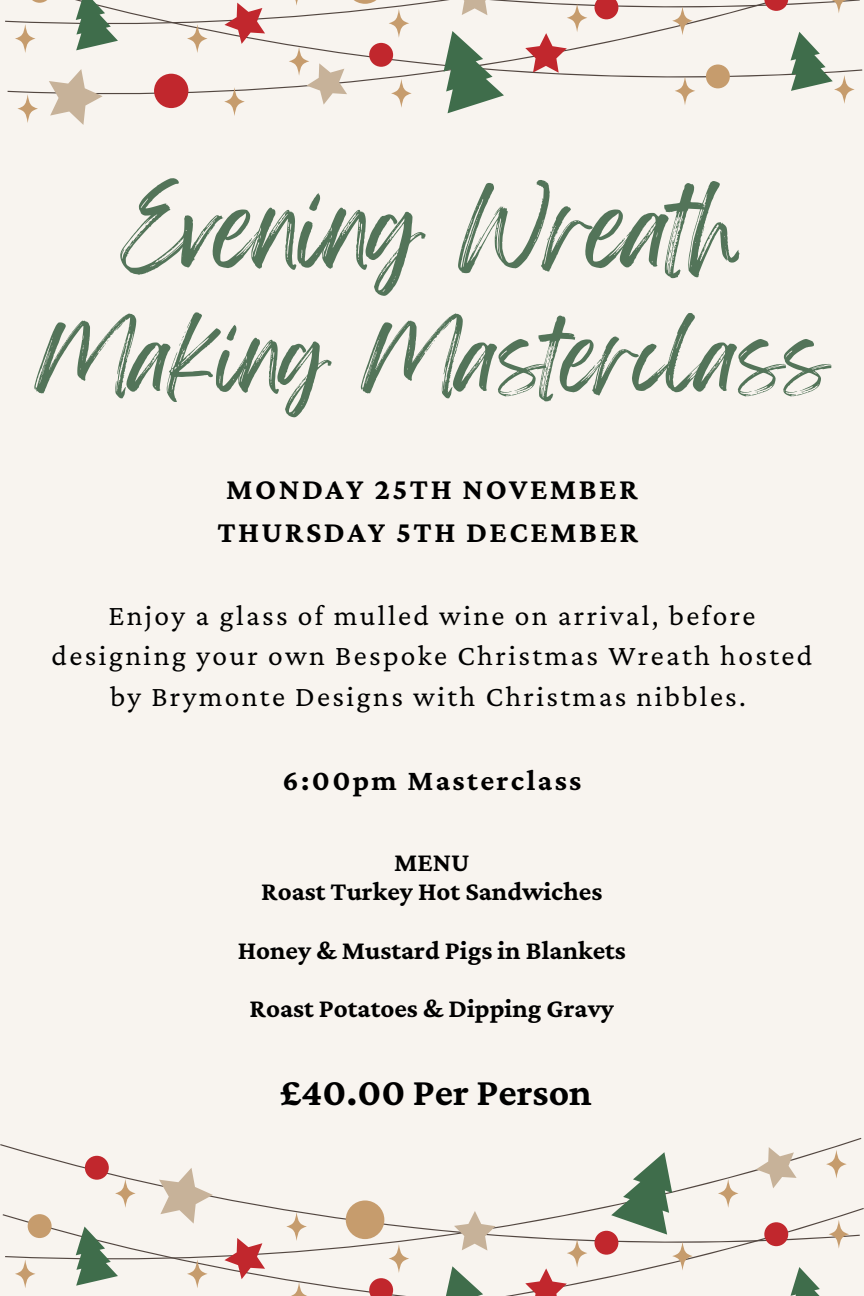
<style>
.page{position:relative;width:864px;height:1296px;background:#f8f4ef}
.page>*{position:absolute;margin:0;border:0;box-sizing:border-box;transform-origin:0 0}
.t1{font:91.8px "Feeling Passionate";color:#537459}
.t2{font:82.8px "Feeling Passionate";color:#537459}
.t3{font:700 39.3px "Crimson Pro";color:#000}
.t4{font:700 30.6px/42.6px "Crimson Pro";letter-spacing:.08em;color:#000}
.t5{font:700 29.7px "Crimson Pro";letter-spacing:.08em;color:#000}
.t6{font:29.4px/40.5px "Crimson Pro";letter-spacing:.08em;color:#000;text-align:center}
.t7{font:700 27px "Crimson Pro";color:#000}
</style>
<div class="page">
<svg style="left:5px;top:0;width:856px;height:125px"></svg>
<svg style="left:35px;top:1208px;width:829px;height:88px"></svg>
<svg style="left:5px;top:1138px;width:856px;height:125px"></svg>
<svg style="left:159px;top:1168px;width:54px;height:56px"></svg>
<svg style="left:454px;top:1211px;width:42px;height:40px"></svg>
<svg style="left:224px;top:1238px;width:41px;height:41px"></svg>
<svg style="left:756px;top:1147px;width:41px;height:41px"></svg>
<svg style="left:15px;top:1259px;width:20px;height:29px"></svg>
<svg style="left:115px;top:1179px;width:21px;height:29px"></svg>
<svg style="left:187px;top:1259px;width:21px;height:29px"></svg>
<svg style="left:286px;top:1212px;width:21px;height:29px"></svg>
<svg style="left:389px;top:1244px;width:20px;height:29px"></svg>
<svg style="left:718px;top:1179px;width:20px;height:29px"></svg>
<svg style="left:826px;top:1150px;width:21px;height:29px"></svg>
<svg style="left:672px;top:1242px;width:21px;height:29px"></svg>
<svg style="left:567px;top:1239px;width:20px;height:29px"></svg>
<svg style="left:76px;top:1227px;width:42px;height:59px"></svg>
<div style="left:85px;top:1156px;width:24px;height:24px;background:#c1272d;border-radius:50%"></div>
<div style="left:346px;top:1200px;width:38px;height:39px;background:#c69c6d;border-radius:50%"></div>
<div style="left:595px;top:1231px;width:23px;height:24px;background:#c1272d;border-radius:50%"></div>
<svg style="left:611px;top:1152px;width:61px;height:83px"></svg>
<svg style="left:525px;top:1268px;width:42px;height:28px"></svg>
<svg style="left:289px;top:1282px;width:20px;height:14px"></svg>
<svg style="left:829px;top:1220px;width:20px;height:29px"></svg>
<svg style="left:791px;top:1267px;width:42px;height:29px"></svg>
<div style="left:28px;top:1214px;width:24px;height:24px;background:#c69c6d;border-radius:50%"></div>
<svg style="left:369px;top:1278px;width:24px;height:18px"></svg>
<div style="left:764px;top:1222px;width:24px;height:24px;background:#c1272d;border-radius:50%"></div>
<svg style="left:444px;top:1266px;width:60px;height:30px"></svg>
<h4 class="t1" style="left:121px;top:155px;width:624px">Evening Wreath</h4>
<h1 class="t2" style="left:34px;top:290px;width:798px">Making Masterclass</h1>
<h1 class="t4" style="left:217px;top:467px;width:422px">MONDAY 25TH NOVEMBER<br>THURSDAY 5TH DECEMBER</h1>
<p class="t6" style="left:52px;top:595px;width:762px">Enjoy a glass of mulled wine on arrival, before designing your own Bespoke Christmas Wreath hosted by Brymonte Designs with Christmas nibbles.</p>
<h3 class="t5" style="left:282px;top:763px;width:301px">6:00pm Masterclass</h3>
<p class="t7" style="left:394px;top:847px;width:77px">MENU</p>
<p class="t7" style="left:261px;top:876px;width:343px">Roast Turkey Hot Sandwiches</p>
<p class="t7" style="left:238px;top:934px;width:390px">Honey &amp; Mustard Pigs in Blankets</p>
<p class="t7" style="left:250px;top:993px;width:366px">Roast Potatoes &amp; Dipping Gravy</p>
<h5 class="t3" style="left:280px;top:1070px;width:314px">£40.00 Per Person</h5>
</div>
